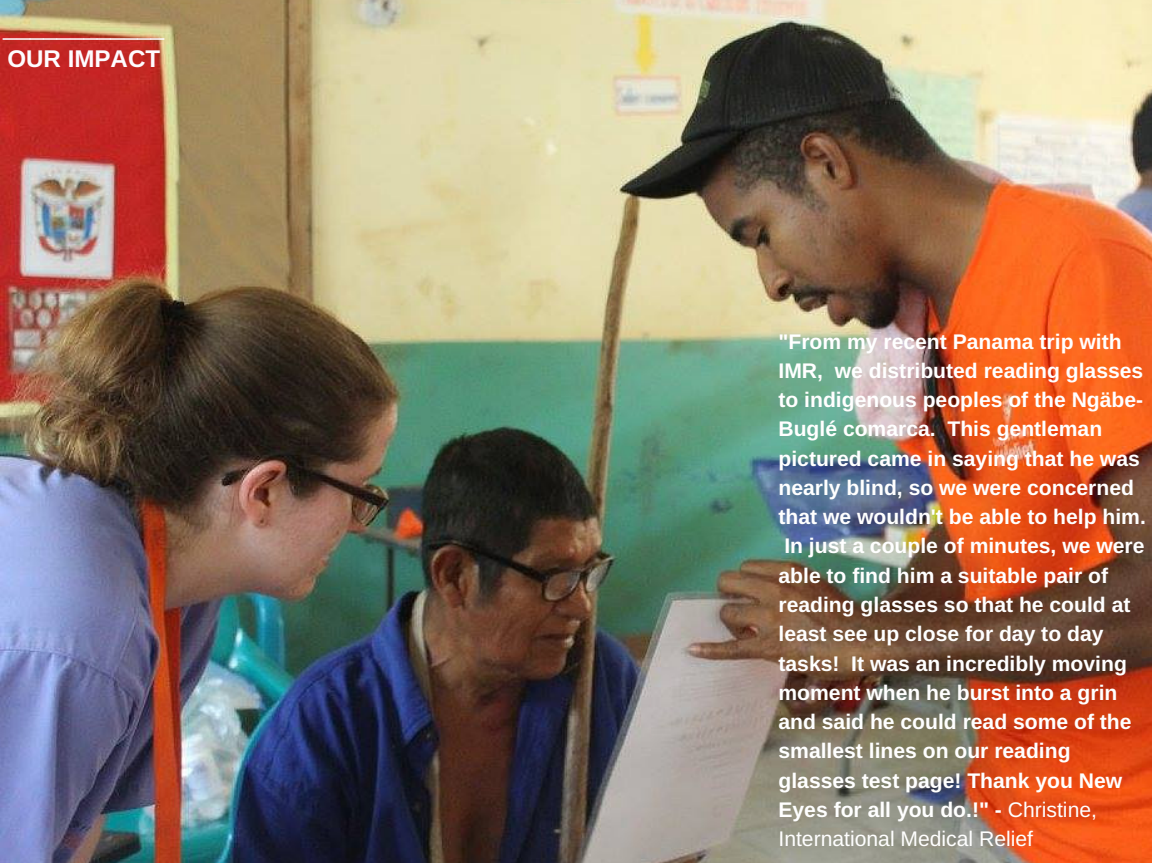
<style>
.page{position:relative;width:1152px;height:863px;background:#fff}
.page>*{position:absolute;margin:0;border:0;box-sizing:border-box;transform-origin:0 0}
.t1{font:24.15px "Arimo";color:#fefcff}
.t2{font:700 24.15px "Arimo";color:#fefcff}
.t3{font:700 21.15px/29.2px "Arimo";color:#fff}
.s1{font-weight:400}
</style>
<div class="page">
<img style="left:0;top:0;width:1152px;height:862px">
<p class="t1" style="left:3px;top:13px;width:163px">____________</p>
<p class="t2" style="left:7px;top:45px;width:154px">OUR IMPACT</p>
<p class="t3" style="left:778px;top:326px;width:369px">"From my recent Panama trip with<br>IMR, we distributed reading glasses to indigenous peoples of the Ngäbe-<br>Buglé comarca. This gentleman pictured came in saying that he was nearly blind, so we were concerned that we wouldn't be able to help him.<br>In just a couple of minutes, we were able to find him a suitable pair of reading glasses so that he could at least see up close for day to day tasks! It was an incredibly moving moment when he burst into a grin and said he could read some of the smallest lines on our reading glasses test page! Thank you New<br>Eyes for all you do.!" - <span class="s1">Christine,<br>International Medical Relief</span></p>
</div>
